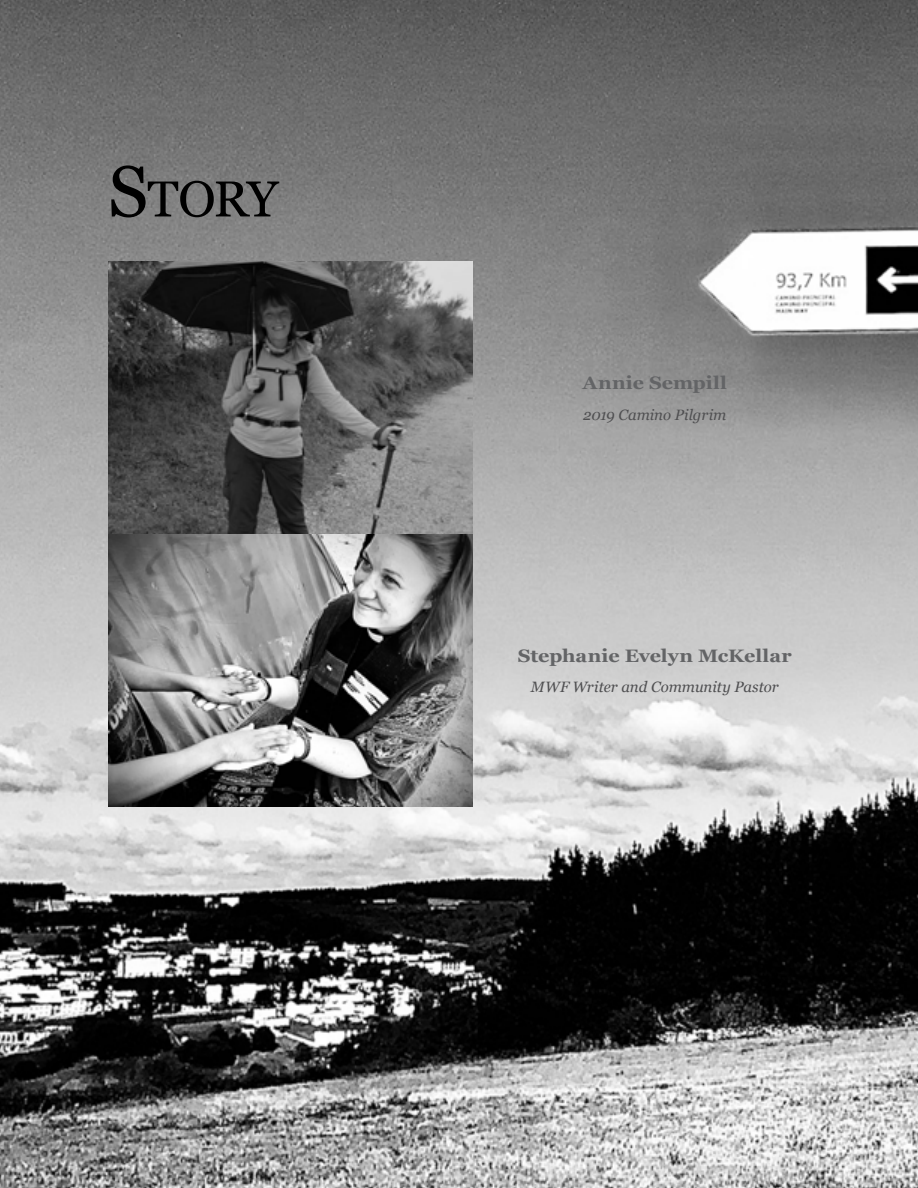
<style>
.page{position:relative;width:918px;height:1188px;background:#fff}
.page>*{position:absolute;margin:0;border:0;box-sizing:border-box;transform-origin:0 0}
.Section_Heading{font:50.4px "Georgia";color:#000}
.Header_3{font:700 18px "Georgia";letter-spacing:-.005em;color:#636466;scale:1.1 1}
.Assignation{font:italic 15px "Georgia";letter-spacing:-.005em;color:#4f4f51}
.s1{font-size:72px}
</style>
<div class="page">
<img style="left:0;top:0;width:918px;height:1188px">
<img style="left:108px;top:261px;width:364px;height:545px">
<p class="Section_Heading" style="left:108px;top:162px;width:171px"><span class="s1">S</span>tory</p>
<p class="Header_3" style="left:582px;top:369px;width:133px">Annie Sempill</p>
<p class="Assignation" style="left:583px;top:404px;width:145px">2019 Camino Pilgrim</p>
<p class="Header_3" style="left:518px;top:642px;width:251px">Stephanie Evelyn McKellar</p>
<p class="Assignation" style="left:531px;top:676px;width:249px">MWF Writer and Community Pastor</p>
</div>
